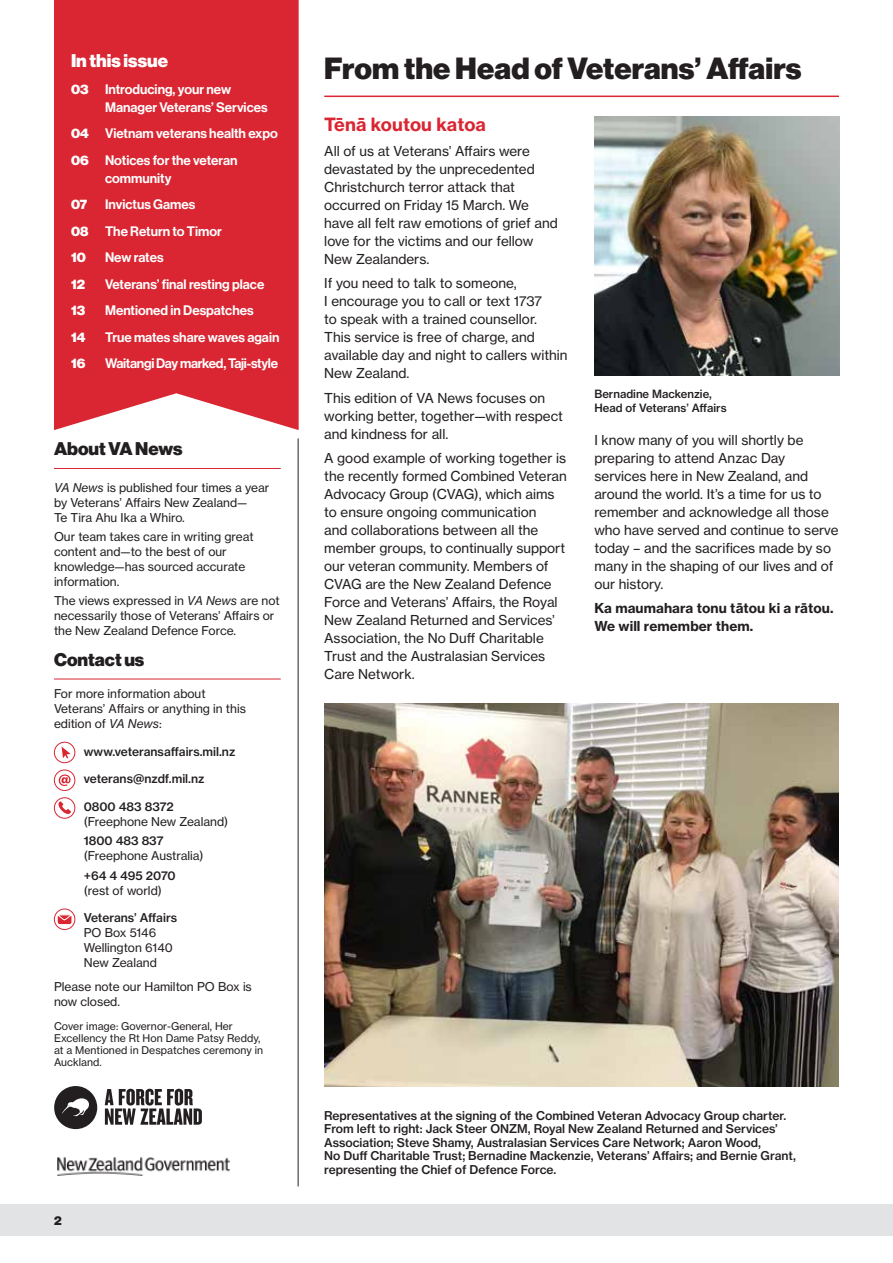
<style>
.page{position:relative;width:893px;height:1263px;background:#fff}
.page>*{position:absolute;margin:0;border:0;box-sizing:border-box;transform-origin:0 0}
.t1{font:900 30px "Haas Grot Disp 95";letter-spacing:.005em;color:#231f20}
.t2{font:900 18px "Haas Grot Disp 95";color:#231f20}
.t3{font:700 18px "Haas Grot Text 75";letter-spacing:.005em;color:#d92632}
.t4{font:900 18px "Haas Grot Disp 95";color:#fff}
.t5{font:13.5px/18px "Haas Grot Text 55 Roman";color:#231f20}
.t6{font:500 13.5px/26.5px "Haas Grot Disp 65";color:#fff}
.t7{font:700 13.5px/18px "Haas Grot Text 75";letter-spacing:.005em;color:#231f20}
.t8{font:500 13.5px "Haas Grot Disp 65";letter-spacing:-.02em;color:#fff}
.t9{font:900 13.5px "Haas Grot Disp 95";color:#fff}
.t10{font:12px/15px "Haas Grot Text 55 Roman";color:#231f20}
.t11{font:500 12px/13.5px "Haas Grot Text 65";color:#231f20}
.t12{font:900 12px "Haas Grot Disp 95";color:#231f20}
.t13{font:500 11.25px/13.5px "Haas Grot Text 65";color:#231f20}
.t14{font:10.5px/12px "Haas Grot Text 55 Roman";letter-spacing:.005em;color:#231f20}
.s1{font-family:"Haas Grot Disp 95";font-weight:900}
.s2{font-family:"Haas Grot Text 56";font-style:italic}
</style>
<div class="page">
<div style="left:0;top:1204px;width:893px;height:31px;background:#e2e3e4"></div>
<hr style="left:298px;top:438px;width:1px;height:748px;background:#231f20">
<hr style="left:324px;top:96px;width:515px;height:1px;background:#d92632">
<img style="left:594px;top:117px;width:245px;height:259px">
<div style="left:54px;top:0;width:245px;height:430px;background:#d92632"></div>
<hr style="left:54px;top:468px;width:227px;height:1px;background:#d92632">
<hr style="left:54px;top:679px;width:227px;height:1px;background:#d92632">
<div style="left:54px;top:742px;width:21px;height:21px;border:1px solid #d92632;border-radius:50%"></div>
<svg style="left:62px;top:747px;width:9px;height:11px"></svg>
<div style="left:54px;top:770px;width:21px;height:21px;border:1px solid #d92632;border-radius:50%"></div>
<svg style="left:59px;top:774px;width:12px;height:12px"></svg>
<svg style="left:58px;top:801px;width:13px;height:13px"></svg>
<div style="left:54px;top:797px;width:21px;height:22px;border:1px solid #d92632;border-radius:50%"></div>
<div style="left:54px;top:909px;width:21px;height:21px;border:1px solid #d92632;border-radius:50%"></div>
<div style="left:58px;top:915px;width:13px;height:9px;background:#d92632;border-radius:2px"></div>
<svg style="left:57px;top:915px;width:15px;height:5px"></svg>
<img style="left:57px;top:1157px;width:173px;height:19px">
<img style="left:324px;top:703px;width:515px;height:383px">
<div style="left:54px;top:1086px;width:43px;height:43px;background:#231f20;border-radius:50%"></div>
<svg style="left:105px;top:1089px;width:97px;height:36px"></svg>
<svg style="left:62px;top:1098px;width:27px;height:18px"></svg>
<h2 class="t4" style="left:71px;top:50px;width:99px">In this issue</h2>
<p class="t6" style="left:105px;top:80px;width:164px;line-height:18px;text-indent:-34px"><span class="s1">03</span> Introducing, your new<br>Manager Veterans’ Services</p>
<p class="t6" style="left:71px;top:120px;width:208px"><span class="s1">04</span> Vietnam veterans health expo<br><span class="s1">06</span> Notices for the veteran</p>
<p class="t6" style="left:105px;top:165px;width:68px">community</p>
<p class="t9" style="left:71px;top:196px;width:18px">07</p>
<p class="t6" style="left:71px;top:191px;width:152px;text-align:center">Invictus Games<br><span class="s1">08</span> The Return to Timor</p>
<p class="t9" style="left:71px;top:249px;width:16px">10</p>
<p class="t6" style="left:105px;top:244px;width:60px">New rates</p>
<p class="t9" style="left:71px;top:276px;width:15px">12</p>
<p class="t6" style="left:105px;top:271px;width:161px">Veterans’ final resting place</p>
<p class="t9" style="left:71px;top:302px;width:16px">13</p>
<p class="t6" style="left:105px;top:297px;width:150px">Mentioned in Despatches</p>
<p class="t9" style="left:71px;top:329px;width:16px">14</p>
<p class="t6" style="left:105px;top:324px;width:176px">True mates share waves again</p>
<p class="t9" style="left:71px;top:355px;width:16px">16</p>
<p class="t8" style="left:105px;top:355px;width:175px">Waitangi Day marked, Taji-style</p>
<h2 class="t2" style="left:54px;top:438px;width:130px">About VA News</h2>
<p class="t10" style="left:54px;top:480px;width:217px"><span class="s2">VA News</span> is published four times a year by Veterans’ Affairs New Zealand—<br>Te Tira Ahu Ika a Whiro.</p>
<p class="t10" style="left:54px;top:529px;width:201px">Our team takes care in writing great content and—to the best of our knowledge—has sourced accurate information.</p>
<p class="t10" style="left:54px;top:593px;width:227px">The views expressed in <span class="s2">VA News</span> are not necessarily those of Veterans’ Affairs or the New Zealand Defence Force.</p>
<h2 class="t2" style="left:54px;top:649px;width:92px">Contact us</h2>
<p class="t10" style="left:54px;top:686px;width:193px">For more information about<br>Veterans’ Affairs or anything in this edition of <span class="s2">VA News</span>:</p>
<p class="t11" style="left:84px;top:744px;width:153px">www.veteransaffairs.mil.nz</p>
<p class="t11" style="left:84px;top:772px;width:122px">veterans@nzdf.mil.nz</p>
<p class="t11" style="left:84px;top:800px;width:91px">0800 483 8372</p>
<p class="t10" style="left:84px;top:814px;width:146px">(Freephone New Zealand)</p>
<p class="t11" style="left:84px;top:834px;width:81px">1800 483 837</p>
<p class="t10" style="left:84px;top:848px;width:121px">(Freephone Australia)</p>
<p class="t11" style="left:84px;top:868px;width:94px">+64 4 495 2070</p>
<p class="t10" style="left:84px;top:883px;width:80px">(rest of world)</p>
<p class="t11" style="left:84px;top:911px;width:95px">Veterans’ Affairs</p>
<p class="t10" style="left:84px;top:925px;width:91px">PO Box 5146<br>Wellington 6140<br>New Zealand</p>
<p class="t10" style="left:54px;top:979px;width:199px">Please note our Hamilton PO Box is now closed.</p>
<p class="t14" style="left:54px;top:1020px;width:211px">Cover image: Governor-General, Her<br>Excellency the Rt Hon Dame Patsy Reddy, at a Mentioned in Despatches ceremony in<br>Auckland.</p>
<p class="t12" style="left:54px;top:1213px;width:9px">2</p>
<h1 class="t1" style="left:324px;top:50px;width:479px">From the Head of Veterans’ Affairs</h1>
<h2 class="t3" style="left:324px;top:113px;width:163px">Tēnā koutou katoa</h2>
<p class="t5" style="left:324px;top:142px;width:235px">All of us at Veterans’ Affairs were devastated by the unprecedented<br>Christchurch terror attack that occurred on Friday 15 March. We have all felt raw emotions of grief and love for the victims and our fellow<br>New Zealanders.</p>
<p class="t5" style="left:324px;top:274px;width:245px">If you need to talk to someone,<br>I encourage you to call or text 1737<br>to speak with a trained counsellor.<br>This service is free of charge, and available day and night to callers within<br>New Zealand.</p>
<p class="t5" style="left:324px;top:389px;width:240px">This edition of VA News focuses on working better, together—with respect and kindness for all.</p>
<p class="t5" style="left:324px;top:449px;width:244px">A good example of working together is the recently formed Combined Veteran Advocacy Group (CVAG), which aims to ensure ongoing communication<br>and collaborations between all the member groups, to continually support our veteran community. Members of CVAG are the New Zealand Defence Force and Veterans’ Affairs, the Royal New Zealand Returned and Services’ Association, the No Duff Charitable Trust and the Australasian Services Care Network.</p>
<p class="t13" style="left:594px;top:387px;width:134px">Bernadine Mackenzie,<br>Head of Veterans’ Affairs</p>
<p class="t5" style="left:594px;top:431px;width:246px">I know many of you will shortly be preparing to attend Anzac Day services here in New Zealand, and around the world. It’s a time for us to remember and acknowledge all those who have served and continue to serve today – and the sacrifices made by so many in the shaping of our lives and of our history.</p>
<p class="t7" style="left:594px;top:599px;width:241px">Ka maumahara tonu tātou ki a rātou.<br>We will remember them.</p>
<p class="t11" style="left:324px;top:1108px;width:473px">Representatives at the signing of the Combined Veteran Advocacy Group charter.<br>From left to right: Jack Steer ONZM, Royal New Zealand Returned and Services’ Association; Steve Shamy, Australasian Services Care Network; Aaron Wood,<br>No Duff Charitable Trust; Bernadine Mackenzie, Veterans’ Affairs; and Bernie Grant, representing the Chief of Defence Force.</p>
</div>
